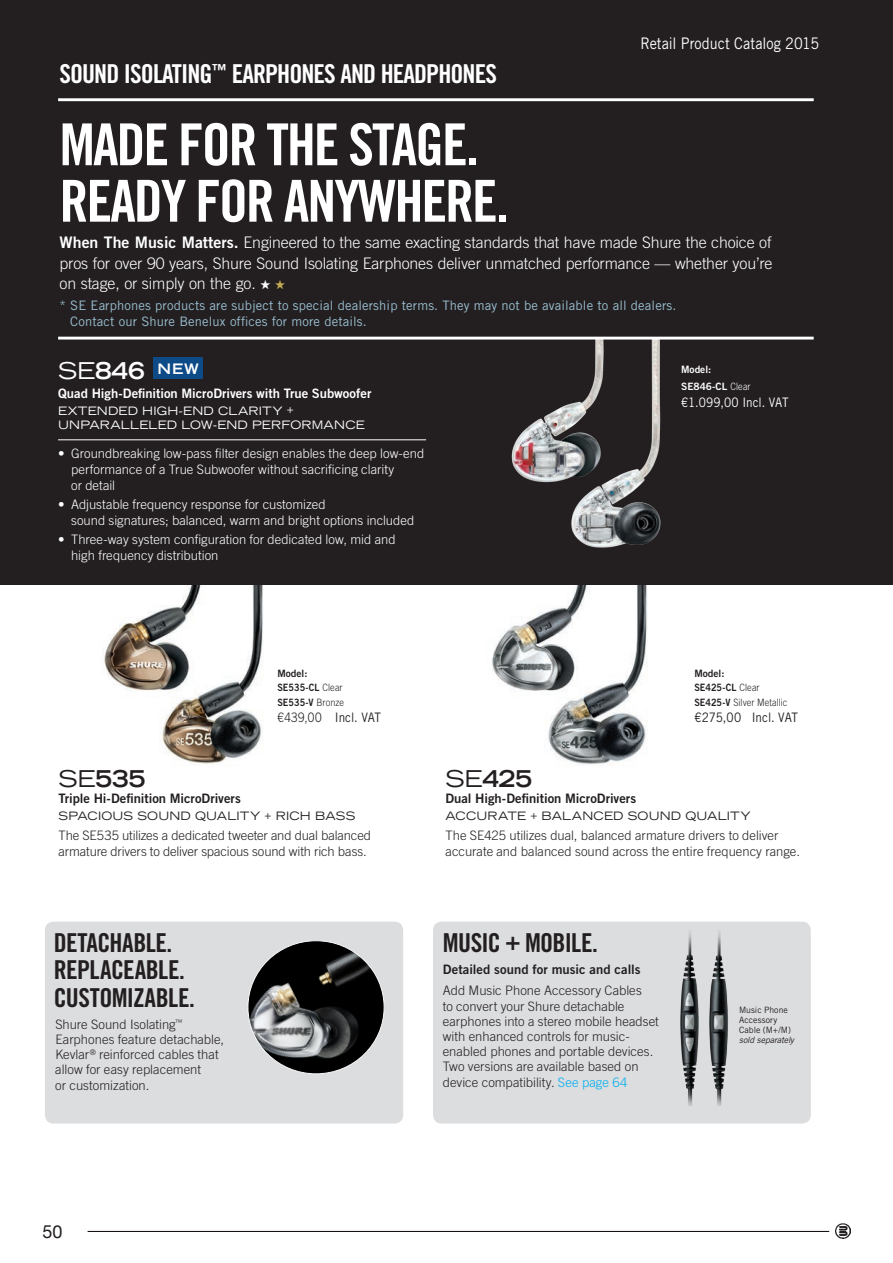
<style>
.page{position:relative;width:893px;height:1263px;background:#fff}
.page>*{position:absolute;margin:0;border:0;box-sizing:border-box;transform-origin:0 0}
.t1{font:57.9px/56.4px "Trade Gothic LT Std Bd Cn 20";letter-spacing:-.035em;color:#fff}
.t2{font:26.1px/27.5px "Trade Gothic LT Std Bd Cn 20";letter-spacing:-.025em;color:#231f20}
.t3{font:26.1px "Trade Gothic LT Std Bd Cn 20";letter-spacing:-.035em;color:#fff}
.t4{font:700 expanded 23.1px "Trade Gothic LT Std";color:#231f20}
.t5{font:700 expanded 23.1px "Trade Gothic LT Std";color:#fff}
.t6{font:18px "Helvetica Neue";color:#231f20}
.t7{font:300 15.9px/20.2px "Trade Gothic LT Std";letter-spacing:-.01em;color:#fff;text-align:justify}
.t8{font:15.9px "Trade Gothic LT Std";letter-spacing:.005em;color:#fff;scale:.9 1}
.t9{font:700 expanded 14.4px "Trade Gothic LT Std";color:#fff}
.t10{font:300 13.05px/15.1px "Trade Gothic LT Std";color:#231f20}
.t11{font:300 13.05px/15.9px "Trade Gothic LT Std";letter-spacing:.005em;color:#fff}
.t12{font:13.05px/15.6px "Trade Gothic LT Std";letter-spacing:.01em;color:#99bed0}
.t13{font:13.05px "Trade Gothic LT Std Bd 2";color:#231f20}
.t14{font:13.05px "Trade Gothic LT Std Bd 2";color:#fff}
.t15{font:13.05px "Trade Gothic LT Std";letter-spacing:-.01em;color:#231f20;scale:.9 1}
.t16{font:13.05px "Trade Gothic LT Std";color:#fff;scale:.9 1}
.t17{font:expanded 11.55px "Trade Gothic LT Std";letter-spacing:.015em;color:#231f20}
.t18{font:expanded 11.55px/14px "Trade Gothic LT Std";letter-spacing:.015em;color:#fff}
.t19{font:10.2px/14.5px "Trade Gothic LT Std Bd 2";color:#231f20}
.t20{font:300 10.2px "Trade Gothic LT Std";letter-spacing:.01em;color:#231f20;scale:.9 1}
.t21{font:10.2px/17.2px "Trade Gothic LT Std Bd 2";color:#fff}
.t22{font:8.7px/10.2px "Trade Gothic LT Std";color:#231f20}
.t23{font:italic 8.7px "Trade Gothic LT Std";letter-spacing:-.01em;color:#231f20}
.s1{font-family:"Trade Gothic LT Std Bd 2";font-weight:400}
.s2{color:#c5ab55}
.s3{font-weight:400}
.s4{font-family:"Trade Gothic LT Std";font-weight:300}
.s5{font-weight:300}
.s6{color:#00aeef}
</style>
<div class="page">
<hr style="left:88px;top:1231px;width:741px;height:1px;background:#080302">
<img style="left:836px;top:1224px;width:14px;height:14px">
<img style="left:92px;top:584px;width:204px;height:181px">
<img style="left:478px;top:584px;width:227px;height:182px">
<div style="left:0;top:0;width:893px;height:584px;background:#231f20"></div>
<img style="left:511px;top:340px;width:150px;height:208px">
<div style="left:45px;top:922px;width:358px;height:201px;background:#dcdddf;border-radius:9px"></div>
<hr style="left:58px;top:439px;width:368px;height:1px;background:#fff">
<div style="left:154px;top:358px;width:49px;height:21px;background:#0d4b88"></div>
<div style="left:433px;top:922px;width:378px;height:201px;background:#dcdddf;border-radius:9px"></div>
<img style="left:680px;top:932px;width:19px;height:174px">
<img style="left:709px;top:932px;width:19px;height:174px">
<img style="left:248px;top:942px;width:136px;height:132px">
<hr style="left:58px;top:98px;width:756px;height:3px;background:#fff">
<hr style="left:58px;top:337px;width:756px;height:3px;background:#fff">
<p class="t8" style="left:640px;top:34px;width:200px">Retail Product Catalog 2015</p>
<h2 class="t3" style="left:59px;top:58px;width:439px">SOUND ISOLATING<sup>™</sup> EARPHONES AND HEADPHONES</h2>
<h1 class="t1" style="left:60px;top:116px;width:450px">MADE FOR THE STAGE.<br>READY FOR ANYWHERE.</h1>
<p class="t7" style="left:60px;top:232px;width:714px"><span class="s1">When The Music Matters.</span> Engineered to the same exacting standards that have made Shure the choice of pros for over 90 years, Shure Sound Isolating Earphones deliver unmatched performance — whether you’re on stage, or simply on the go. ★ <span class="s2">★</span></p>
<p class="t12" style="left:70px;top:298px;width:608px;text-indent:-11px">* SE Earphones products are subject to special dealership terms. They may not be available to all dealers.<br>Contact our Shure Benelux offices for more details.</p>
<h3 class="t5" style="left:58px;top:356px;width:88px"><span class="s3">SE</span>846</h3>
<p class="t14" style="left:58px;top:385px;width:315px">Quad High-Definition MicroDrivers with True Subwoofer</p>
<p class="t18" style="left:58px;top:404px;width:308px">EXTENDED HIGH-END CLARITY +<br>UNPARALLELED LOW-END PERFORMANCE</p>
<p class="t11" style="left:71px;top:445px;width:355px;text-indent:-13px">• Groundbreaking low-pass filter design enables the deep low-end performance of a True Subwoofer without sacrificing clarity<br>or detail</p>
<p class="t11" style="left:71px;top:496px;width:345px;text-indent:-13px">• Adjustable frequency response for customized<br>sound signatures; balanced, warm and bright options included</p>
<p class="t11" style="left:71px;top:531px;width:326px;text-indent:-13px">• Three-way system configuration for dedicated low, mid and high frequency distribution</p>
<p class="t9" style="left:158px;top:359px;width:43px">NEW</p>
<p class="t21" style="left:681px;top:360px;width:71px">Model:<br>SE846-CL <span class="s4">Clear</span></p>
<p class="t16" style="left:681px;top:394px;width:121px">€1.099,00 Incl. VAT</p>
<p class="t19" style="left:277px;top:666px;width:68px">Model:<br>SE535-CL <span class="s4">Clear<br></span>SE535-V <span class="s4">Bronze</span></p>
<p class="t15" style="left:277px;top:710px;width:117px"><span class="s5">€439,00</span> Incl. VAT</p>
<h3 class="t4" style="left:59px;top:763px;width:89px"><span class="s3">SE</span>535</h3>
<p class="t13" style="left:59px;top:790px;width:184px">Triple Hi-Definition MicroDrivers</p>
<p class="t17" style="left:59px;top:808px;width:298px">SPACIOUS SOUND QUALITY + RICH BASS</p>
<p class="t10" style="left:59px;top:827px;width:314px;line-height:15.9px">The SE535 utilizes a dedicated tweeter and dual balanced armature drivers to deliver spacious sound with rich bass.</p>
<h2 class="t2" style="left:54px;top:929px;width:142px">DETACHABLE.<br>REPLACEABLE.<br>CUSTOMIZABLE.</h2>
<p class="t10" style="left:55px;top:1016px;width:170px">Shure Sound Isolating<sup>™<br></sup>Earphones feature detachable,<br>Kevlar<sup>®</sup> reinforced cables that allow for easy replacement<br>or customization.</p>
<p class="t19" style="left:694px;top:666px;width:67px">Model:<br>SE425-CL <span class="s4">Clear</span></p>
<p class="t20" style="left:694px;top:696px;width:105px"><span class="s1">SE425-V</span> Silver Metallic</p>
<p class="t15" style="left:694px;top:710px;width:117px">€275,00 Incl. VAT</p>
<h3 class="t4" style="left:445px;top:763px;width:88px"><span class="s3">SE</span>425</h3>
<p class="t13" style="left:445px;top:790px;width:192px">Dual High-Definition MicroDrivers</p>
<p class="t17" style="left:445px;top:808px;width:307px">ACCURATE + BALANCED SOUND QUALITY</p>
<p class="t10" style="left:445px;top:827px;width:356px;line-height:15.9px">The SE425 utilizes dual, balanced armature drivers to deliver accurate and balanced sound across the entire frequency range.</p>
<h2 class="t2" style="left:443px;top:929px;width:157px">MUSIC + MOBILE.</h2>
<p class="t13" style="left:443px;top:961px;width:199px">Detailed sound for music and calls</p>
<p class="t10" style="left:443px;top:983px;width:218px">Add Music Phone Accessory Cables<br>to convert your Shure detachable earphones into a stereo mobile headset with enhanced controls for music&shy;enabled phones and portable devices.<br>Two versions are available based on device compatibility. <span class="s6">See page 64</span></p>
<p class="t22" style="left:739px;top:1004px;width:53px">Music Phone<br>Accessory<br>Cable (M+/M)</p>
<p class="t23" style="left:739px;top:1035px;width:56px">sold separately</p>
<h3 class="t6" style="left:43px;top:1218px;width:22px">50</h3>
</div>
